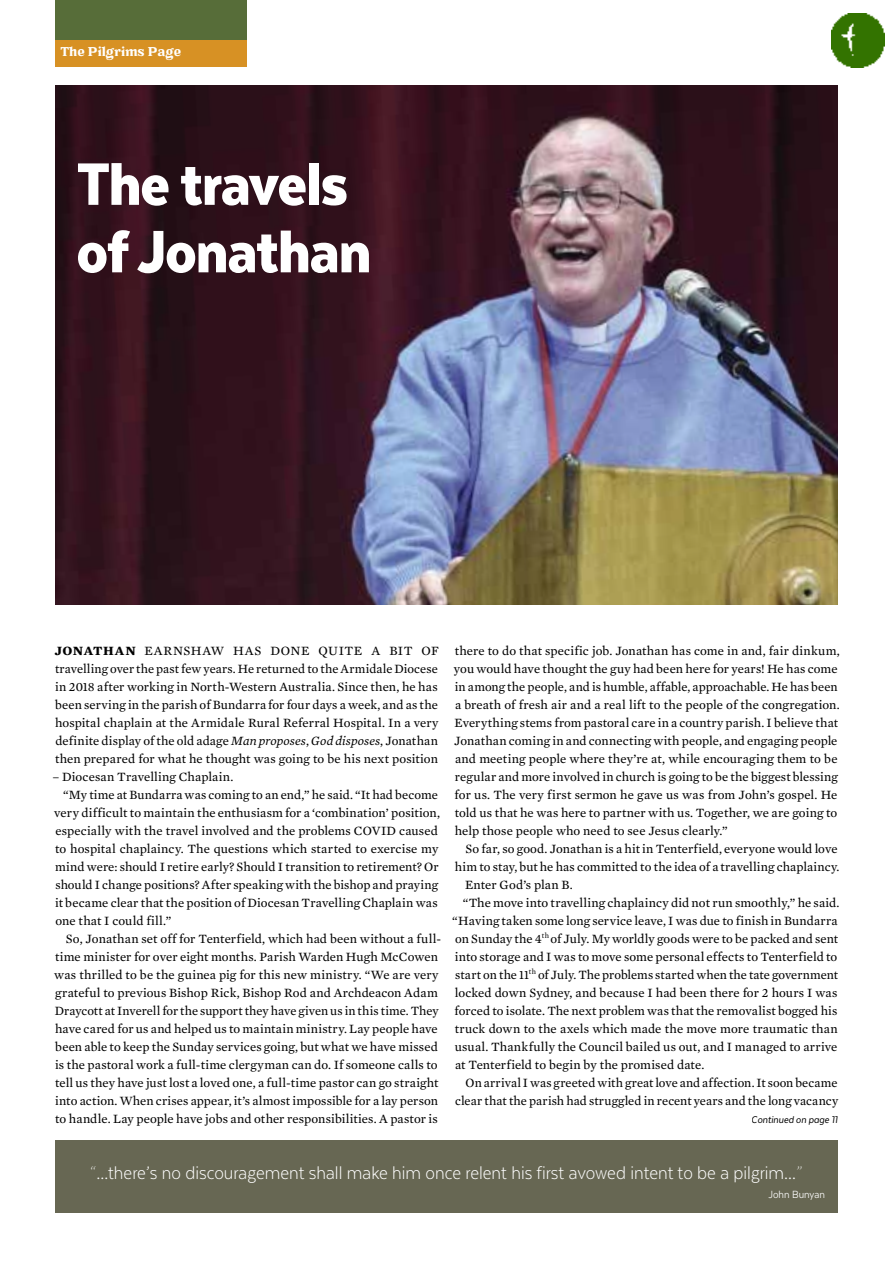
<style>
.page{position:relative;width:893px;height:1263px;background:#fff}
.page>*{position:absolute;margin:0;border:0;box-sizing:border-box;transform-origin:0 0}
.t1{font:900 69px/67.5px "Texta Narrow";letter-spacing:-.015em;color:#fff}
.t2{font:300 21px "Texta Narrow";color:#fff}
.t3{font:700 13.5px "Battlefin";color:#fff}
.t4{font:12.9px/18px "Mercury Text G2";letter-spacing:.005em;color:#000;text-align:justify}
.t5{font:12px "Texta Narrow";color:#fff}
.t6{font:italic 11.25px "Texta Narrow";color:#000}
.s1{font-weight:700}
.s2{font-style:italic}
.s3{font-weight:100}
</style>
<div class="page">
<img style="left:55px;top:85px;width:783px;height:519px">
<img style="left:831px;top:14px;width:54px;height:53px">
<div style="left:55px;top:1140px;width:783px;height:73px;background:#676753"></div>
<div style="left:55px;top:40px;width:192px;height:27px;background:#d79124"></div>
<div style="left:55px;top:0;width:192px;height:39px;background:#576d39"></div>
<p class="t3" style="left:60px;top:44px;width:123px">The Pilgrims Page</p>
<h1 class="t1" style="left:77px;top:149px;width:296px">The travels of Jonathan</h1>
<p class="t4" style="left:55px;top:641px;width:386px"><span class="s1">JONATHAN</span> EARNSHAW HAS DONE QUITE A BIT OF travelling over the past few years. He returned to the Armidale Diocese in 2018 after working in North-Western Australia. Since then, he has been serving in the parish of Bundarra for four days a week, and as the hospital chaplain at the Armidale Rural Referral Hospital. In a very definite display of the old adage <span class="s2">Man proposes</span>, <span class="s2">God disposes</span>, Jonathan then prepared for what he thought was going to be his next position</p>
<p class="t4" style="left:52px;top:767px;width:182px">– Diocesan Travelling Chaplain.</p>
<p class="t4" style="left:63px;top:785px;width:376px">“My time at Bundarra was coming to an end,” he said. “It had become</p>
<p class="t4" style="left:54px;top:803px;width:387px">very difficult to maintain the enthusiasm for a ‘combination’ position,</p>
<p class="t4" style="left:55px;top:821px;width:384px">especially with the travel involved and the problems COVID caused</p>
<p class="t4" style="left:55px;top:839px;width:385px">to hospital chaplaincy. The questions which started to exercise my</p>
<p class="t4" style="left:55px;top:857px;width:385px">mind were: should I retire early? Should I transition to retirement? Or</p>
<p class="t4" style="left:55px;top:875px;width:384px">should I change positions? After speaking with the bishop and praying</p>
<p class="t4" style="left:55px;top:893px;width:384px">it became clear that the position of Diocesan Travelling Chaplain was</p>
<p class="t4" style="left:55px;top:911px;width:117px">one that I could fill.”</p>
<p class="t4" style="left:66px;top:929px;width:377px">So, Jonathan set off for Tenterfield, which had been without a full-</p>
<p class="t4" style="left:55px;top:947px;width:384px">time minister for over eight months. Parish Warden Hugh McCowen</p>
<p class="t4" style="left:54px;top:965px;width:386px">was thrilled to be the guinea pig for this new ministry. “We are very</p>
<p class="t4" style="left:55px;top:983px;width:384px">grateful to previous Bishop Rick, Bishop Rod and Archdeacon Adam</p>
<p class="t4" style="left:55px;top:1001px;width:385px">Draycott at Inverell for the support they have given us in this time. They</p>
<p class="t4" style="left:55px;top:1019px;width:384px">have cared for us and helped us to maintain ministry. Lay people have</p>
<p class="t4" style="left:55px;top:1037px;width:384px">been able to keep the Sunday services going, but what we have missed</p>
<p class="t4" style="left:55px;top:1055px;width:384px">is the pastoral work a full-time clergyman can do. If someone calls to</p>
<p class="t4" style="left:55px;top:1073px;width:385px">tell us they have just lost a loved one, a full-time pastor can go straight</p>
<p class="t4" style="left:55px;top:1091px;width:384px">into action. When crises appear, it’s almost impossible for a lay person</p>
<p class="t4" style="left:55px;top:1109px;width:384px">to handle. Lay people have jobs and other responsibilities. A pastor is</p>
<p class="t4" style="left:454px;top:641px;width:387px;text-align:left">there to do that specific job. Jonathan has come in and, fair dinkum, you would have thought the guy had been here for years! He has come in among the people, and is humble, affable, approachable. He has been a breath of fresh air and a real lift to the people of the congregation.<br>Everything stems from pastoral care in a country parish. I believe that Jonathan coming in and connecting with people, and engaging people and meeting people where they’re at, while encouraging them to be regular and more involved in church is going to be the biggest blessing for us. The very first sermon he gave us was from John’s gospel. He told us that he was here to partner with us. Together, we are going to help those people who need to see Jesus clearly.”</p>
<p class="t4" style="left:466px;top:839px;width:373px">So far, so good. Jonathan is a hit in Tenterfield, everyone would love</p>
<p class="t4" style="left:455px;top:857px;width:386px">him to stay, but he has committed to the idea of a travelling chaplaincy.</p>
<p class="t4" style="left:465px;top:875px;width:109px">Enter God’s plan B.</p>
<p class="t4" style="left:463px;top:893px;width:378px">“The move into travelling chaplaincy did not run smoothly,” he said.</p>
<p class="t4" style="left:452px;top:911px;width:387px">“Having taken some long service leave, I was due to finish in Bundarra</p>
<p class="t4" style="left:455px;top:929px;width:384px">on Sunday the 4<sup>th</sup> of July. My worldly goods were to be packed and sent</p>
<p class="t4" style="left:455px;top:947px;width:384px">into storage and I was to move some personal effects to Tenterfield to</p>
<p class="t4" style="left:455px;top:965px;width:384px">start on the 11<sup>th</sup> of July. The problems started when the tate government</p>
<p class="t4" style="left:455px;top:983px;width:384px">locked down Sydney, and because I had been there for 2 hours I was</p>
<p class="t4" style="left:455px;top:1001px;width:384px">forced to isolate. The next problem was that the removalist bogged his</p>
<p class="t4" style="left:455px;top:1019px;width:384px">truck down to the axels which made the move more traumatic than</p>
<p class="t4" style="left:455px;top:1037px;width:384px">usual. Thankfully the Council bailed us out, and I managed to arrive</p>
<p class="t4" style="left:455px;top:1055px;width:251px">at Tenterfield to begin by the promised date.</p>
<p class="t4" style="left:466px;top:1073px;width:373px">On arrival I was greeted with great love and affection. It soon became</p>
<p class="t4" style="left:455px;top:1091px;width:385px">clear that the parish had struggled in recent years and the long vacancy</p>
<p class="t6" style="left:752px;top:1113px;width:87px">Continued on page 11</p>
<h2 class="t2" style="left:90px;top:1162px;width:714px"><span class="s3">“</span>…there’s no discouragement shall make him once relent his first avowed intent to be a pilgrim…<span class="s3">”</span></h2>
<p class="t5" style="left:769px;top:1188px;width:58px">John Bunyan</p>
</div>
